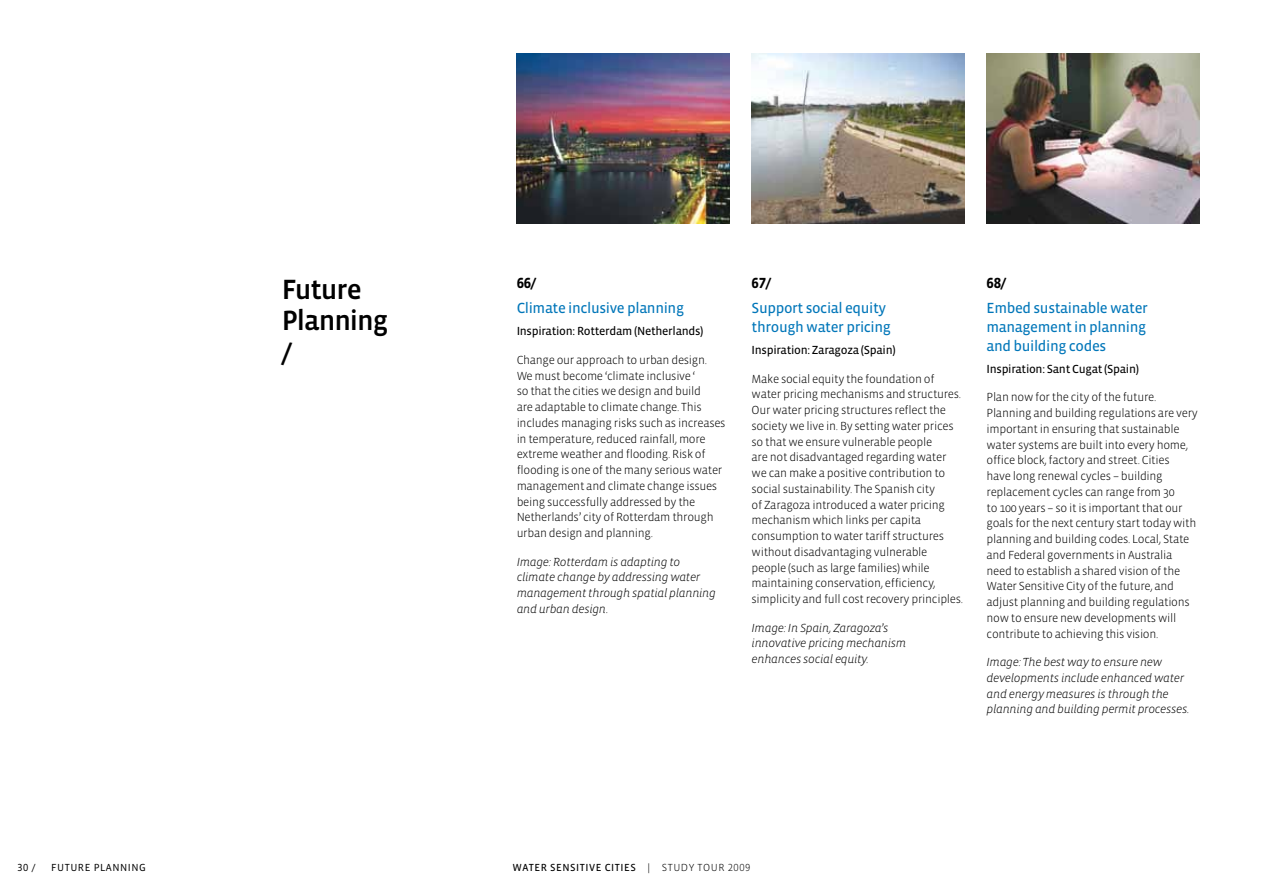
<style>
.page{position:relative;width:1263px;height:893px;background:#fff}
.page>*{position:absolute;margin:0;border:0;box-sizing:border-box;transform-origin:0 0}
.t1{font:28.5px/31.5px "Vista Sans Med";letter-spacing:-.04em;color:#000}
.t2{font:15px/18.8px "Vista Sans Reg";letter-spacing:-.025em;color:#0076b9}
.t3{font:700 15px "Vista Sans Alt";color:#000}
.t4{font:300 12px/15.8px "Vista Sans";letter-spacing:-.025em;color:#000}
.t5{font:12px/15.8px "Vista Sans Alt Light Ita";letter-spacing:-.025em;color:#000}
.t6{font:12px "Vista Sans Reg";letter-spacing:-.025em;color:#000}
.t7{font:10.5px "Vista Sans Reg";letter-spacing:.05em;color:#000}
.t8{font:10.5px "Vista Sans";letter-spacing:.05em;color:#000}
.t9{font:10.5px "Vista Sans Alt";color:#000}
.s1{font-family:"Vista Sans";font-weight:300}
.s2{font-family:"Vista Sans Alt";font-weight:300}
</style>
<div class="page">
<img style="left:517px;top:53px;width:212px;height:170px">
<img style="left:752px;top:53px;width:212px;height:170px">
<img style="left:986px;top:53px;width:213px;height:170px">
<h1 class="t1" style="left:282px;top:274px;width:108px">Future<br>Planning /</h1>
<p class="t3" style="left:517px;top:275px;width:22px">66/</p>
<p class="t2" style="left:517px;top:299px;width:169px">Climate inclusive planning</p>
<p class="t6" style="left:517px;top:325px;width:188px">I nspiration: Rotterdam (Netherlands)</p>
<p class="t4" style="left:517px;top:352px;width:210px">Change our approach to urban design.<br>We must become ‘climate inclusive ‘<br>so that the cities we design and build<br>are adaptable to climate change. This includes managing risks such as increases in temperature, reduced rainfall, more extreme weather and flooding. Risk of flooding is one of the many serious water management and climate change issues being successfully addressed by the Netherlands’ city of Rotterdam through urban design and planning.</p>
<p class="t5" style="left:517px;top:554px;width:201px">Image: Rotterdam is adapting to climate change by addressing water management through spatial planning and urban design.</p>
<p class="t3" style="left:752px;top:275px;width:22px">67/</p>
<p class="t2" style="left:752px;top:299px;width:141px">Support social equity through water pricing</p>
<p class="t6" style="left:752px;top:344px;width:146px">I nspiration: Zaragoza (Spain)</p>
<p class="t4" style="left:752px;top:371px;width:213px">Make social equity the foundation of water pricing mechanisms and structures.<br>Our water pricing structures reflect the society we live in. By setting water prices so that we ensure vulnerable people<br>are not disadvantaged regarding water we can make a positive contribution to social sustainability. The Spanish city<br>of Zaragoza introduced a water pricing mechanism which links per capita consumption to water tariff structures without disadvantaging vulnerable people (such as large families) while maintaining conservation, efficiency, simplicity and full cost recovery principles.</p>
<p class="t5" style="left:752px;top:620px;width:156px">Image: In Spain, Zaragoza’s innovative pricing mechanism enhances social equity.</p>
<p class="t3" style="left:986px;top:275px;width:22px">68/</p>
<p class="t2" style="left:986px;top:299px;width:163px;text-align:justify">Embed sustainable water management in planning and building codes</p>
<p class="t6" style="left:986px;top:363px;width:154px">I nspiration: Sant Cugat (Spain)</p>
<p class="t4" style="left:986px;top:390px;width:213px">Plan now for the city of the future.<br>Planning and building regulations are very important in ensuring that sustainable water systems are built into every home, office block, factory and street. Cities<br>have long renewal cycles – building replacement cycles can range from 30<br>to 100 years – so it is important that our goals for the next century start today with planning and building codes. Local, State and Federal governments in Australia need to establish a shared vision of the Water Sensitive City of the future, and adjust planning and building regulations now to ensure new developments will contribute to achieving this vision.</p>
<p class="t5" style="left:986px;top:654px;width:204px">Image: The best way to ensure new developments include enhanced water and energy measures is through the planning and building permit processes.</p>
<p class="t9" style="left:18px;top:862px;width:20px">30 /</p>
<p class="t8" style="left:51px;top:862px;width:96px">FUTURE PLANNING</p>
<p class="t7" style="left:513px;top:862px;width:239px">Water Sensitive Cities <span class="s1">| Study tour</span> <span class="s2">2009</span></p>
</div>
